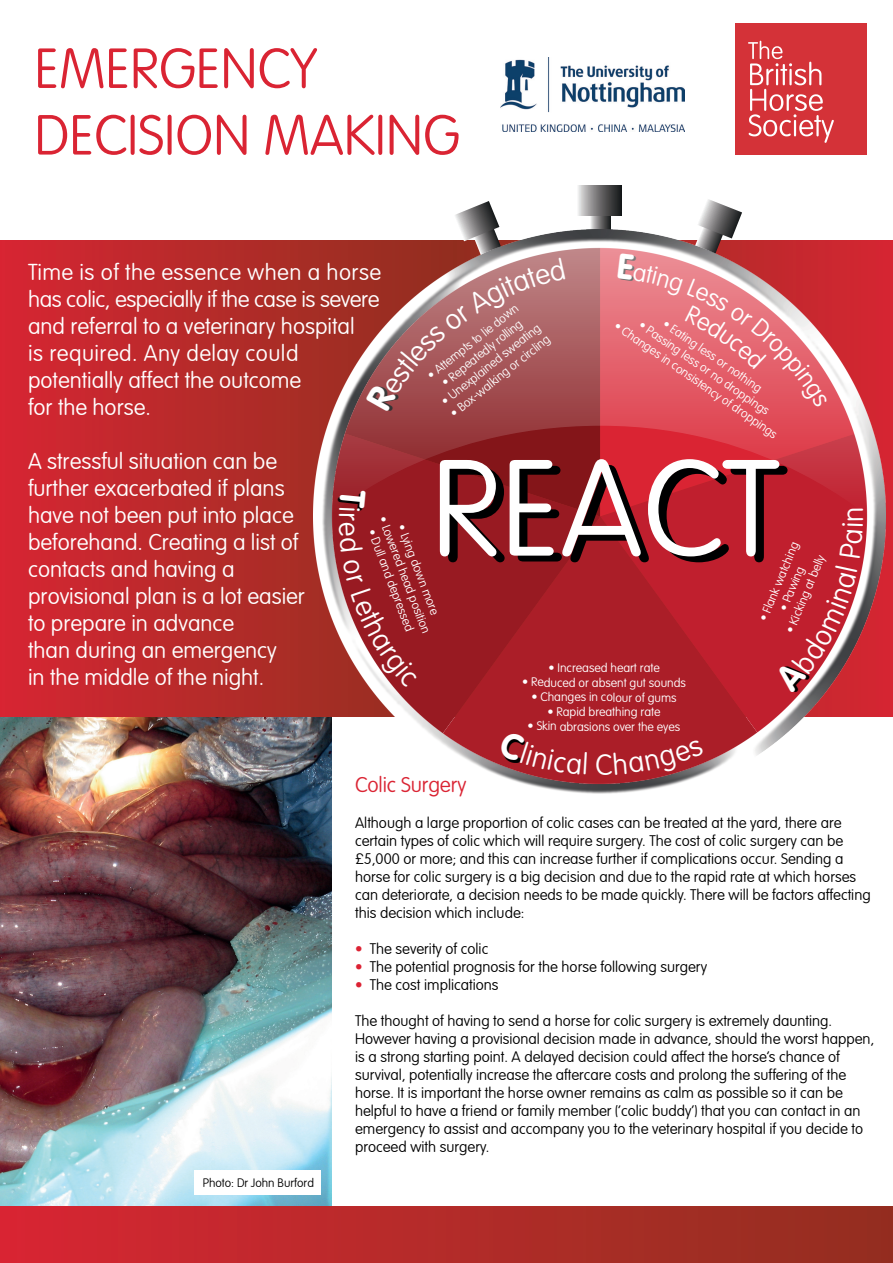
<style>
.page{position:relative;width:893px;height:1263px;background:#fff}
.page>*{position:absolute;margin:0;border:0;box-sizing:border-box;transform-origin:0 0}
.t1{font:100 134.4px "VAG Rounded Std";color:#fff}
.t2{font:100 55.5px/66.6px "VAG Rounded Std";color:#da2433}
.t3{font:100 22.5px/27px "VAG Rounded LT";color:#fff}
.t4{font:100 21px "VAG Rounded Std";letter-spacing:-.005em;color:#da2433}
.t5{font:100 15px/18px "VAG Rounded LT";color:#000001}
.t6{font:100 12.15px "VAG Rounded Std";letter-spacing:-.005em;color:#fff}
.t7{font:100 12px "VAG Rounded LT";color:#000001}
.s1{color:#dc2233}
</style>
<div class="page">
<img style="left:0;top:716px;width:331px;height:490px">
<div style="left:0;top:1206px;width:893px;height:57px;background:linear-gradient(to right,#d72633,#922f1f)"></div>
<svg style="left:0;top:240px;width:893px;height:476px;background:#bd292b"></svg>
<div style="left:735px;top:23px;width:132px;height:132px;background:#d43238"></div>
<svg style="left:748px;top:41px;width:86px;height:102px"></svg>
<img style="left:500px;top:57px;width:185px;height:74px">
<div style="left:885px;top:433px;width:8px;height:284px;background:#d52532"></div>
<svg style="left:590px;top:215px;width:21px;height:15px"></svg>
<svg style="left:578px;top:185px;width:43px;height:30px"></svg>
<img style="left:313px;top:230px;width:572px;height:572px">
<div style="left:195px;top:1170px;width:126px;height:25px;background:#fff"></div>
<svg style="left:366px;top:201px;width:199px;height:210px"></svg>
<svg style="left:773px;top:565px;width:85px;height:128px;background:#bc3440"></svg>
<svg style="left:839px;top:508px;width:24px;height:50px"></svg>
<div style="left:498px;top:730px;width:89px;height:45px;background:#ab1e28"></div>
<div style="left:596px;top:739px;width:108px;height:36px;background:#ab1e28"></div>
<svg style="left:617px;top:198px;width:211px;height:210px"></svg>
<svg style="left:337px;top:490px;width:27px;height:61px;background:#981b23"></svg>
<svg style="left:343px;top:559px;width:74px;height:129px;background:#a73e44"></svg>
<h2 class="t2" style="left:34px;top:37px;width:427px">EMERGENCY<br>DECISION MAKING</h2>
<h3 class="t3" style="left:28px;top:259px;width:355px">Time is of the essence when a horse has colic, especially if the case is severe and referral to a veterinary hospital<br>is required. Any delay could potentially affect the outcome<br>for the horse.</h3>
<p class="t3" style="left:28px;top:448px;width:278px">A stressful situation can be further exacerbated if plans have not been put into place beforehand. Creating a list of contacts and having a provisional plan is a lot easier to prepare in advance<br>than during an emergency<br>in the middle of the night.</p>
<p class="t6" style="left:425px;top:371px;width:114px;rotate:-39deg">• Attempts to lie down</p>
<p class="t6" style="left:439px;top:379px;width:101px;rotate:-39deg">• Repeatedly rolling</p>
<p class="t6" style="left:668px;top:316px;width:119px;rotate:35deg">• Eating less or nothing</p>
<p class="t6" style="left:644px;top:317px;width:157px;rotate:35deg">• Passing less or no droppings</p>
<p class="t6" style="left:620px;top:318px;width:197px;rotate:35deg">• Changes in consistency of droppings</p>
<p class="t6" style="left:439px;top:398px;width:125px;rotate:-39deg">• Unexplained sweating</p>
<p class="t6" style="left:448px;top:409px;width:125px;rotate:-39deg">• Box-walking or circling</p>
<h1 class="t1" style="left:431px;top:432px;width:350px">REACT</h1>
<p class="t6" style="left:389px;top:514px;width:126px;rotate:69deg">• Lowered head position</p>
<p class="t6" style="left:408px;top:522px;width:97px;rotate:69deg">• Lying down more</p>
<p class="t6" style="left:378px;top:527px;width:110px;rotate:69deg">• Dull and depressed</p>
<p class="t6" style="left:756px;top:618px;width:86px;rotate:-67deg">• Flank watching</p>
<p class="t6" style="left:783px;top:630px;width:85px;rotate:-67deg">• Kicking at belly</p>
<p class="t6" style="left:776px;top:607px;width:48px;rotate:-67deg">• Pawing</p>
<p class="t6" style="left:549px;top:661px;width:113px">• Increased heart rate</p>
<p class="t6" style="left:522px;top:676px;width:166px">• Reduced or absent gut sounds</p>
<p class="t6" style="left:531px;top:690px;width:147px">• Changes in colour of gums</p>
<p class="t6" style="left:547px;top:705px;width:115px">• Rapid breathing rate</p>
<p class="t6" style="left:528px;top:719px;width:154px">• Skin abrasions over the eyes</p>
<p class="t7" style="left:203px;top:1176px;width:113px">Photo: Dr John Burford</p>
<h3 class="t4" style="left:355px;top:772px;width:113px">Colic Surgery</h3>
<p class="t5" style="left:355px;top:814px;width:517px">Although a large proportion of colic cases can be treated at the yard, there are certain types of colic which will require surgery. The cost of colic surgery can be £5,000 or more; and this can increase further if complications occur. Sending a horse for colic surgery is a big decision and due to the rapid rate at which horses can deteriorate, a decision needs to be made quickly. There will be factors affecting this decision which include:</p>
<p class="t5" style="left:355px;top:940px;width:135px"><span class="s1">•</span> The severity of colic</p>
<p class="t5" style="left:355px;top:958px;width:354px"><span class="s1">•</span> The potential prognosis for the horse following surgery</p>
<p class="t5" style="left:355px;top:976px;width:145px"><span class="s1">•</span> The cost implications</p>
<p class="t5" style="left:355px;top:1012px;width:521px">The thought of having to send a horse for colic surgery is extremely daunting.<br>However having a provisional decision made in advance, should the worst happen, is a strong starting point. A delayed decision could affect the horse’s chance of survival, potentially increase the aftercare costs and prolong the suffering of the horse. It is important the horse owner remains as calm as possible so it can be helpful to have a friend or family member (‘colic buddy’) that you can contact in an emergency to assist and accompany you to the veterinary hospital if you decide to proceed with surgery.</p>
</div>
